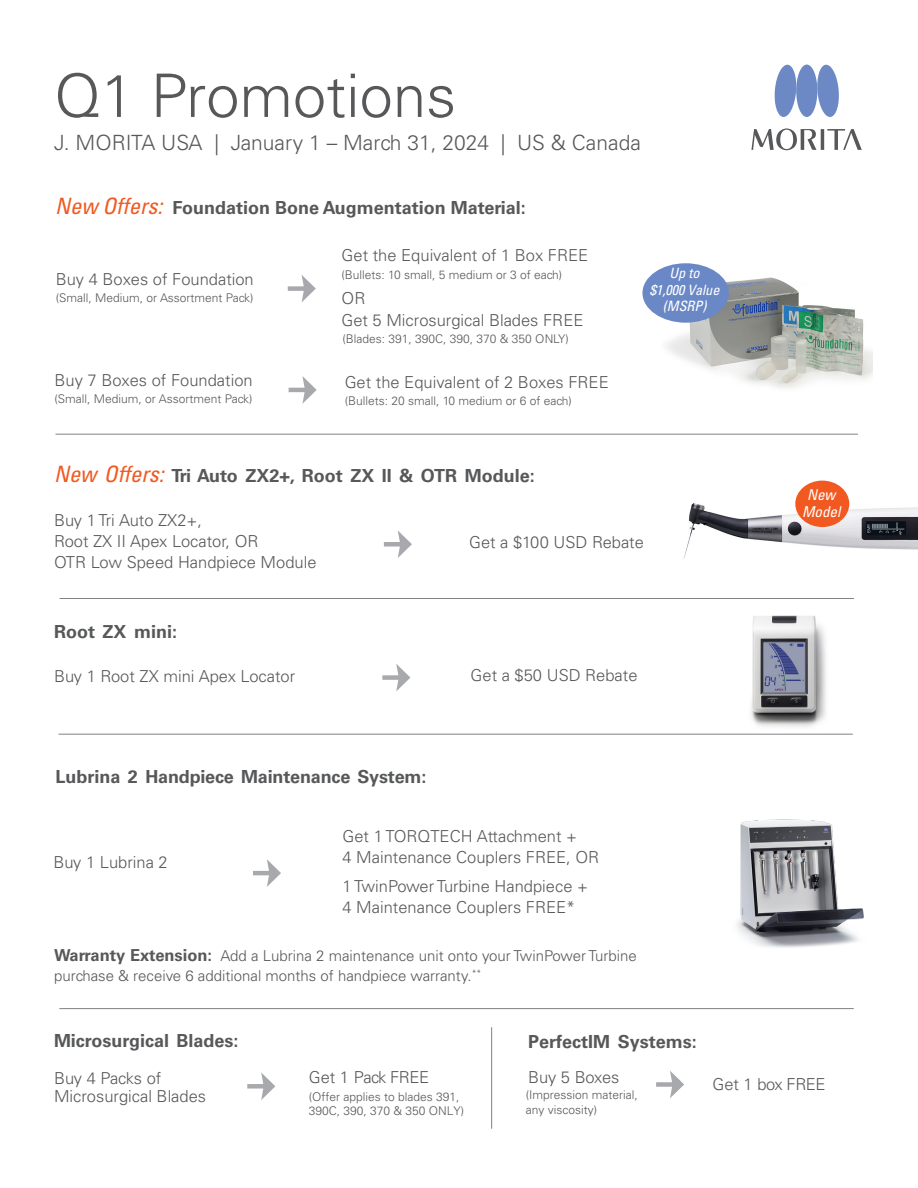
<style>
.page{position:relative;width:918px;height:1188px;background:#fff}
.page>*{position:absolute;margin:0;border:0;box-sizing:border-box;transform-origin:0 0}
.t1{font:300 60px "Univers LT Std";color:#57585a}
.t2{font:300 21px "Univers LT Std";color:#57585a}
.t3{font:700 18px "Univers LT Std";color:#57585a}
.t4{font:300 16.5px/18px "Univers LT Std";color:#57585a}
.t5{font:300 16.5px "Univers LT Std";letter-spacing:-.025em;color:#57585a}
.t6{font:300 16.5px "Univers LT Std";letter-spacing:-.02em;color:#57585a}
.t7{font:300 15px/19.5px "Univers LT Std";color:#57585a}
.t8{font:italic condensed 15px/16.5px "Univers LT Std";color:#fff;text-align:center}
.t9{font:italic condensed 14.25px "Univers LT Std";color:#fff}
.t10{font:300 12px/14.4px "Univers LT Std";color:#57585a}
.s1{font-weight:400;font-style:italic;font-stretch:condensed;font-size:22.5px;color:#f15921}
.s2{font-weight:700;font-size:16.5px}
</style>
<div class="page">
<div style="left:796px;top:65px;width:21px;height:52px;background:#6c89c5;border-radius:50%"></div>
<svg style="left:774px;top:64px;width:23px;height:53px"></svg>
<svg style="left:816px;top:64px;width:23px;height:53px"></svg>
<svg style="left:751px;top:128px;width:111px;height:22px"></svg>
<img style="left:737px;top:819px;width:127px;height:129px">
<svg style="left:253px;top:859px;width:28px;height:28px"></svg>
<img style="left:751px;top:615px;width:75px;height:112px">
<svg style="left:384px;top:531px;width:28px;height:27px"></svg>
<img style="left:683px;top:492px;width:235px;height:67px">
<div style="left:795px;top:481px;width:54px;height:46px;background:#f15921;border-radius:50%"></div>
<svg style="left:288px;top:275px;width:28px;height:27px"></svg>
<img style="left:667px;top:277px;width:206px;height:111px">
<div style="left:642px;top:263px;width:87px;height:60px;background:#6988c5;border-radius:50%"></div>
<hr style="left:491px;top:1027px;width:1px;height:102px;background:#808285">
<svg style="left:247px;top:1072px;width:28px;height:28px"></svg>
<svg style="left:656px;top:1071px;width:28px;height:27px"></svg>
<svg style="left:289px;top:376px;width:28px;height:28px"></svg>
<svg style="left:382px;top:664px;width:28px;height:27px"></svg>
<hr style="left:58px;top:734px;width:795px;height:1px;background:#808285">
<hr style="left:59px;top:1008px;width:795px;height:1px;background:#808285">
<hr style="left:60px;top:598px;width:794px;height:1px;background:#808285">
<hr style="left:56px;top:434px;width:802px;height:1px;background:#808285">
<p class="t1" style="left:54px;top:60px;width:404px">Q1 Promotions</p>
<p class="t2" style="left:54px;top:130px;width:588px">J. MORITA USA | January 1 – March 31, 2024 | US &amp; Canada</p>
<p class="t3" style="left:55px;top:197px;width:472px"><span class="s1">New Offers:</span> Foundation Bone Augmentation Material:</p>
<p class="t4" style="left:56px;top:270px;width:200px">Buy 4 Boxes of Foundation</p>
<p class="t10" style="left:56px;top:290px;width:199px">(Small, Medium, or Assortment Pack)</p>
<p class="t4" style="left:55px;top:371px;width:200px">Buy 7 Boxes of Foundation</p>
<p class="t10" style="left:55px;top:391px;width:199px">(Small, Medium, or Assortment Pack)</p>
<p class="t4" style="left:342px;top:246px;width:248px">Get the Equivalent of 1 Box FREE</p>
<p class="t10" style="left:342px;top:268px;width:222px">(Bullets: 10 small, 5 medium or 3 of each)</p>
<p class="t9" style="left:670px;top:264px;width:32px">Up to</p>
<p class="t9" style="left:650px;top:281px;width:71px">$1,000 Value</p>
<p class="t9" style="left:663px;top:297px;width:45px">(MSRP)</p>
<p class="t4" style="left:342px;top:289px;width:25px">OR</p>
<p class="t4" style="left:341px;top:311px;width:244px">Get 5 Microsurgical Blades FREE</p>
<p class="t10" style="left:343px;top:332px;width:228px">(Blades: 391, 390C, 390, 370 &amp; 350 ONLY)</p>
<p class="t4" style="left:345px;top:373px;width:266px">Get the Equivalent of 2 Boxes FREE</p>
<p class="t10" style="left:345px;top:393px;width:229px">(Bullets: 20 small, 10 medium or 6 of each)</p>
<p class="t3" style="left:54px;top:465px;width:482px"><span class="s1">New Offers:</span> Tri Auto ZX2+, Root ZX II &amp; OTR Module:</p>
<p class="t4" style="left:54px;top:512px;width:150px">Buy 1 Tri Auto ZX2+,</p>
<p class="t4" style="left:54px;top:533px;width:206px">Root ZX II Apex Locator, OR</p>
<p class="t4" style="left:54px;top:554px;width:264px">OTR Low Speed Handpiece Module</p>
<p class="t4" style="left:469px;top:533px;width:176px">Get a $100 USD Rebate</p>
<p class="t3" style="left:54px;top:621px;width:125px">Root ZX mini:</p>
<p class="t4" style="left:54px;top:667px;width:243px">Buy 1 Root ZX mini Apex Locator</p>
<p class="t4" style="left:471px;top:666px;width:168px">Get a $50 USD Rebate</p>
<p class="t3" style="left:55px;top:766px;width:373px">Lubrina 2 Handpiece Maintenance System:</p>
<p class="t4" style="left:53px;top:853px;width:116px">Buy 1 Lubrina 2</p>
<p class="t4" style="left:343px;top:827px;width:236px">Get 1 TORQTECH Attachment +</p>
<p class="t4" style="left:343px;top:848px;width:258px">4 Maintenance Couplers FREE, OR</p>
<p class="t4" style="left:343px;top:877px;width:247px">1 TwinPower Turbine Handpiece +</p>
<p class="t4" style="left:343px;top:898px;width:234px">4 Maintenance Couplers FREE*</p>
<p class="t7" style="left:54px;top:946px;width:584px"><span class="s2">Warranty Extension:</span> Add a Lubrina 2 maintenance unit onto your TwinPower Turbine purchase &amp; receive 6 additional months of handpiece warranty.<sup>**</sup></p>
<p class="t8" style="left:802px;top:486px;width:40px">New<br>Model</p>
<p class="t3" style="left:54px;top:1030px;width:186px">Microsurgical Blades:</p>
<p class="t4" style="left:54px;top:1069px;width:154px">Buy 4 Packs of<br>Microsurgical Blades</p>
<p class="t5" style="left:309px;top:1067px;width:122px">Get 1 Pack FREE</p>
<p class="t10" style="left:309px;top:1090px;width:152px">(Offer applies to blades 391,</p>
<p class="t10" style="left:309px;top:1104px;width:157px">390C, 390, 370 &amp; 350 ONLY)</p>
<p class="t3" style="left:528px;top:1031px;width:170px">PerfectIM Systems:</p>
<p class="t6" style="left:528px;top:1067px;width:93px">Buy 5 Boxes</p>
<p class="t10" style="left:526px;top:1088px;width:114px">(Impression material, any viscosity)</p>
<p class="t5" style="left:712px;top:1074px;width:115px">Get 1 box FREE</p>
</div>
